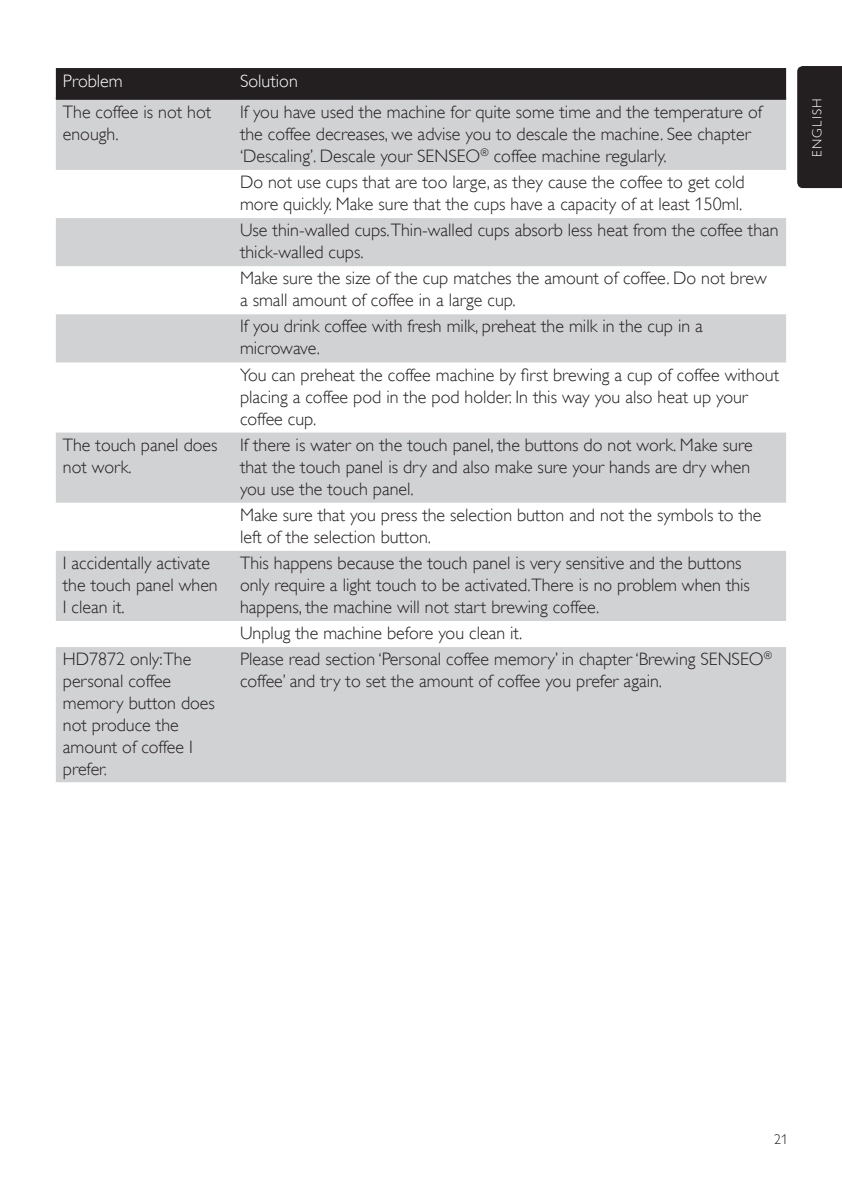
<style>
.page{position:relative;width:842px;height:1191px;background:#fff}
.page>*{position:absolute;margin:0;border:0;box-sizing:border-box;transform-origin:0 0}
.t1{font:18px/22px "Gill Sans Alt One WGL Light";color:#231f20}
.t2{font:18px "Gill Sans Alt One WGL Light";color:#fff}
.t3{font:14px "Gill Sans Alt One WGL Light";color:#231f20}
.t4{font:13.2px "Gill Sans Alt One WGL Light";letter-spacing:.1em;color:#fff}
</style>
<div class="page">
<div style="left:56px;top:68px;width:730px;height:30px;background:#231f20"></div>
<svg style="left:56px;top:100px;width:730px;height:682px;fill:#d1d2d4"></svg>
<hr style="left:56px;top:98px;width:176px;height:2px;background:#231f20">
<hr style="left:232px;top:98px;width:554px;height:2px;background:#231f20">
<div style="left:797px;top:66px;width:45px;height:122px;background:#231f20"></div>
<p class="t2" style="left:63px;top:73px;width:61px">Problem</p>
<p class="t2" style="left:240px;top:73px;width:59px">Solution</p>
<p class="t1" style="left:63px;top:102px;width:150px">The coffee is not hot enough.</p>
<p class="t1" style="left:240px;top:102px;width:524px">If you have used the machine for quite some time and the temperature of the coffee decreases, we advise you to descale the machine. See chapter ‘Descaling’. Descale your SENSEO<sup>®</sup> coffee machine regularly.</p>
<p class="t1" style="left:240px;top:172px;width:506px">Do not use cups that are too large, as they cause the coffee to get cold more quickly. Make sure that the cups have a capacity of at least 150ml.</p>
<p class="t1" style="left:240px;top:220px;width:540px">Use thin-walled cups.Thin-walled cups absorb less heat from the coffee than thick-walled cups.</p>
<p class="t1" style="left:240px;top:268px;width:528px">Make sure the size of the cup matches the amount of coffee. Do not brew a small amount of coffee in a large cup.</p>
<p class="t1" style="left:240px;top:317px;width:464px">If you drink coffee with fresh milk, preheat the milk in the cup in a microwave.</p>
<p class="t1" style="left:240px;top:363px;width:541px">You can preheat the coffee machine by first brewing a cup of coffee without placing a coffee pod in the pod holder. In this way you also heat up your coffee cup.</p>
<p class="t1" style="left:63px;top:435px;width:156px">The touch panel does not work.</p>
<p class="t1" style="left:240px;top:435px;width:514px">If there is water on the touch panel, the buttons do not work. Make sure that the touch panel is dry and also make sure your hands are dry when you use the touch panel.</p>
<p class="t1" style="left:240px;top:505px;width:523px">Make sure that you press the selection button and not the symbols to the left of the selection button.</p>
<p class="t1" style="left:63px;top:553px;width:156px">I accidentally activate the touch panel when<br>I clean it.</p>
<p class="t1" style="left:240px;top:553px;width:511px">This happens because the touch panel is very sensitive and the buttons only require a light touch to be activated.There is no problem when this happens, the machine will not start brewing coffee.</p>
<p class="t1" style="left:240px;top:623px;width:284px">Unplug the machine before you clean it.</p>
<p class="t1" style="left:63px;top:649px;width:154px">HD7872 only:The personal coffee memory button does not produce the amount of coffee I prefer.</p>
<p class="t1" style="left:240px;top:649px;width:533px">Please read section ‘Personal coffee memory’ in chapter ‘Brewing SENSEO<sup>® </sup>coffee’ and try to set the amount of coffee you prefer again.</p>
<p class="t4" style="left:811px;top:157px;width:60px;rotate:-90deg">ENGLISH</p>
<p class="t3" style="left:774px;top:1133px;width:15px">21</p>
</div>
